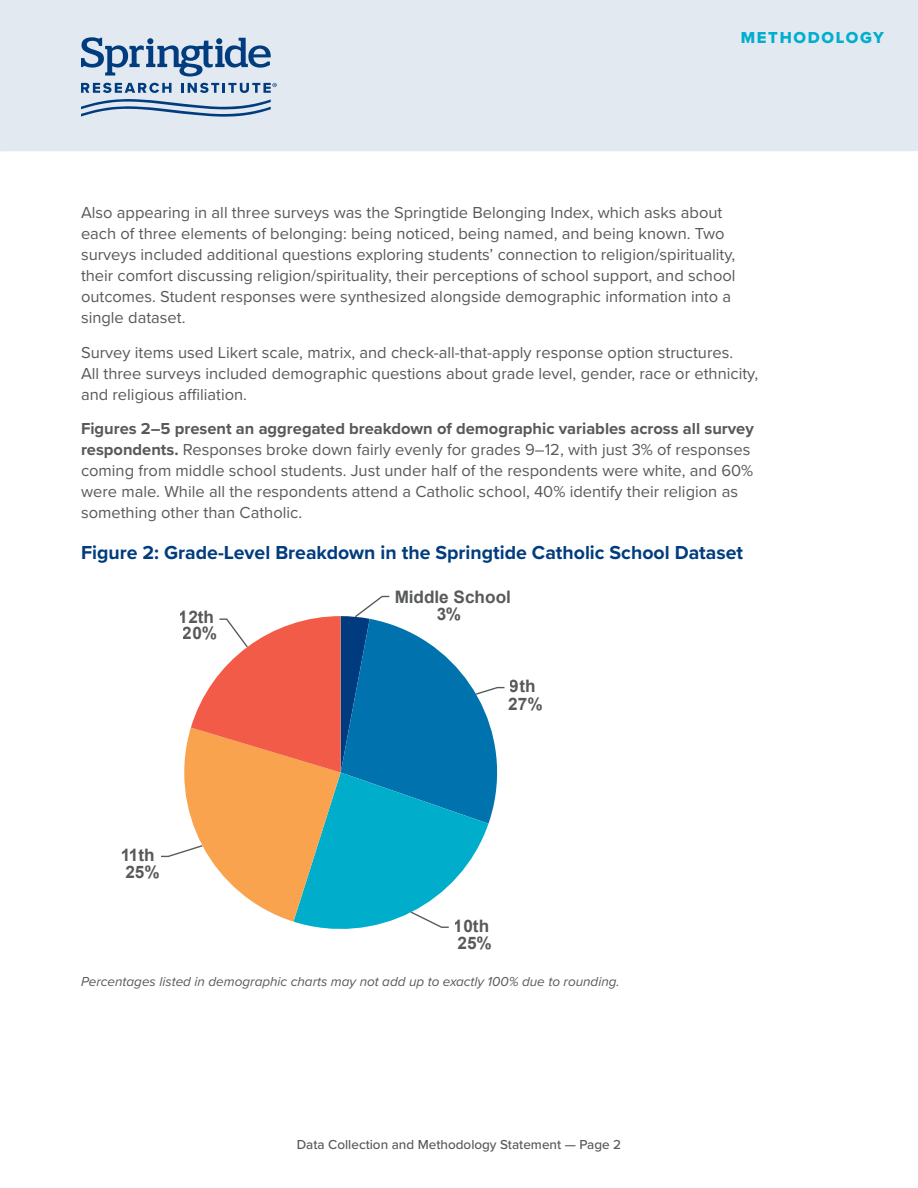
<style>
.page{position:relative;width:918px;height:1188px;background:#fff}
.page>*{position:absolute;margin:0;border:0;box-sizing:border-box;transform-origin:0 0}
.t1{font:700 19.5px "Proxima Nova";color:#003c7e}
.t2{font:700 17.25px/17.2px "Arial";color:#58595b}
.t3{font:16.5px/21px "Proxima Nova";color:#58595b}
.t4{font:16.5px "Proxima Nova Extrabld";letter-spacing:.1em;color:#00aecd}
.t5{font:italic 13.5px "Proxima Nova";color:#58595b}
.t6{font:500 13.5px "Proxima Nova";color:#58595b}
.s1{font-weight:700}
</style>
<div class="page">
<div style="left:0;top:0;width:918px;height:151px;background:#e3e9f1"></div>
<svg style="left:81px;top:83px;width:90px;height:10px"></svg>
<svg style="left:81px;top:37px;width:190px;height:40px;background:#97afca"></svg>
<svg style="left:81px;top:99px;width:190px;height:18px;background:#a1b7cf"></svg>
<svg style="left:181px;top:83px;width:96px;height:10px"></svg>
<svg style="left:161px;top:595px;width:344px;height:334px"></svg>
<p class="t4" style="left:741px;top:25px;width:145px">METHODOLOGY</p>
<p class="t3" style="left:81px;top:201px;width:656px">Also appearing in all three surveys was the Springtide Belonging Index, which asks about each of three elements of belonging: being noticed, being named, and being known. Two surveys included additional questions exploring students’ connection to religion/spirituality, their comfort discussing religion/spirituality, their perceptions of school support, and school outcomes. Student responses were synthesized alongside demographic information into a single dataset.</p>
<p class="t3" style="left:81px;top:341px;width:679px">Survey items used Likert scale, matrix, and check-all-that-apply response option structures.<br>All three surveys included demographic questions about grade level, gender, race or ethnicity, and religious affiliation.</p>
<p class="t3" style="left:81px;top:417px;width:674px"><span class="s1">Figures 2–5 present an aggregated breakdown of demographic variables across all survey respondents.</span> Responses broke down fairly evenly for grades 9–12, with just 3% of responses coming from middle school students. Just under half of the respondents were white, and 60% were male. While all the respondents attend a Catholic school, 40% identify their religion as something other than Catholic.</p>
<p class="t1" style="left:81px;top:538px;width:664px">Figure 2: Grade-Level Breakdown in the Springtide Catholic School Dataset</p>
<p class="t2" style="left:394px;top:589px;width:118px;text-align:center">Middle School<br>3%</p>
<p class="t2" style="left:179px;top:610px;width:40px;line-height:16.4px">12th<br>20%</p>
<p class="t2" style="left:120px;top:846px;width:41px;line-height:17.7px">11th<br>25%</p>
<p class="t2" style="left:508px;top:678px;width:36px;line-height:17.7px">9th<br>27%</p>
<p class="t2" style="left:454px;top:918px;width:40px">10th<br>25%</p>
<p class="t5" style="left:81px;top:971px;width:540px">Percentages listed in demographic charts may not add up to exactly 100% due to rounding.</p>
<p class="t6" style="left:297px;top:1134px;width:326px">Data Collection and Methodology Statement — Page 2</p>
</div>
